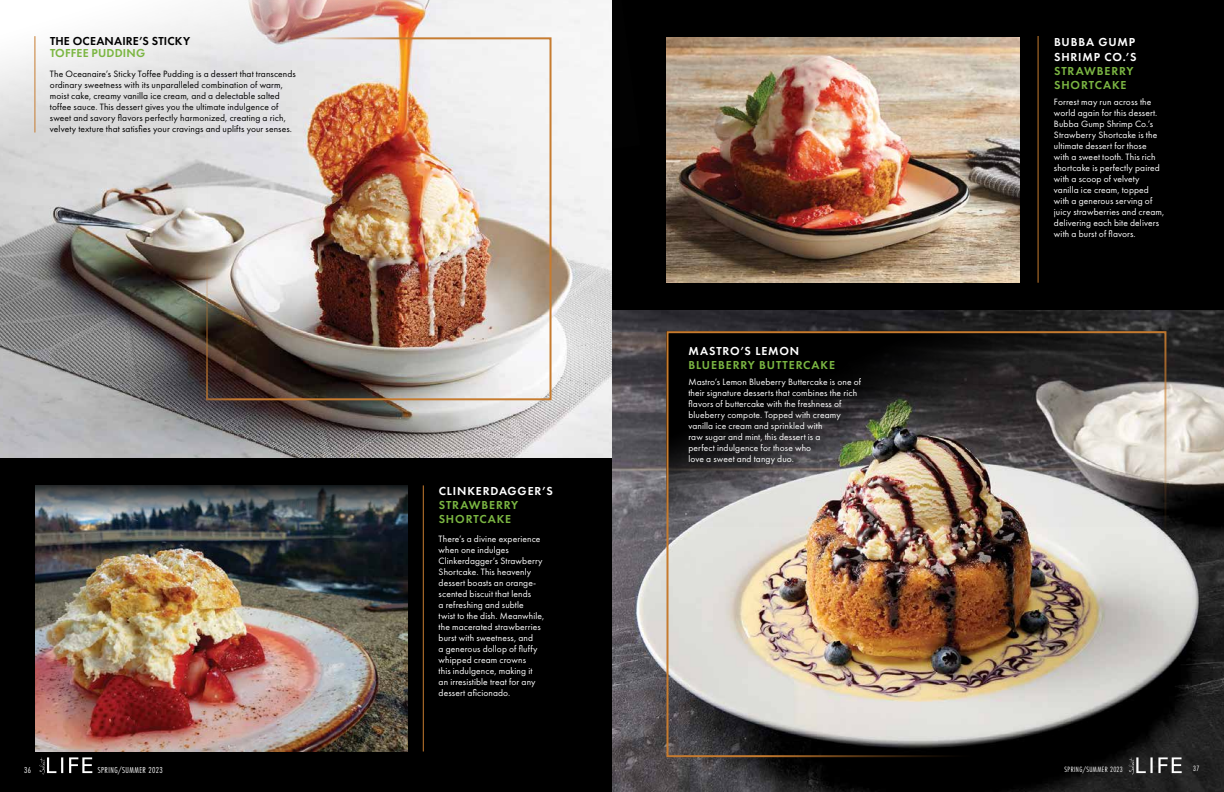
<style>
.page{position:relative;width:1224px;height:792px;background:#fff}
.page>*{position:absolute;margin:0;border:0;box-sizing:border-box;transform-origin:0 0}
.t1{font:600 12px/14.4px "Futura PT";letter-spacing:.07em;color:#7bb642}
.t2{font:600 12px/14.4px "Futura PT";letter-spacing:.07em;color:#fff}
.t3{font:600 12px "Futura PT";letter-spacing:.015em;color:#000}
.t4{font:600 12px "Futura PT";letter-spacing:.015em;color:#7bb642}
.t5{font:9.5px/11px "Futura PT";letter-spacing:.01em;color:#fff}
.t6{font:9.5px/11px "Futura PT";letter-spacing:.01em;color:#000}
.t7{font:9px "Futura PT Cond";letter-spacing:.05em;color:#fff}
.t8{font:8px "Futura PT Cond";letter-spacing:.055em;color:#fff}
</style>
<div class="page">
<div style="left:0;top:0;width:630px;height:792px;background:#000"></div>
<img style="left:0;top:241px;width:594px;height:217px">
<hr style="left:423px;top:485px;width:1px;height:267px;background:#c67b2f">
<img style="left:35px;top:569px;width:373px;height:182px">
<img style="left:35px;top:485px;width:373px;height:84px">
<img style="left:0;top:0;width:594px;height:241px">
<hr style="left:34px;top:36px;width:1px;height:97px;background:#c67b2f">
<div style="left:594px;top:0;width:630px;height:792px;background:#000"></div>
<img style="left:594px;top:241px;width:18px;height:217px">
<div style="left:594px;top:0;width:18px;height:241px;background:#f5f5f5"></div>
<img style="left:612px;top:311px;width:612px;height:481px">
<hr style="left:1038px;top:36px;width:1px;height:247px;background:#c67b2f">
<img style="left:669px;top:334px;width:494px;height:193px">
<img style="left:666px;top:37px;width:353px;height:246px">
<div style="left:666px;top:331px;width:500px;height:426px;border:2px solid #c67b2f"></div>
<div style="left:688px;top:346px;width:192px;height:137px;background:#000;opacity:.75"></div>
<svg style="left:1129px;top:757px;width:53px;height:17px"></svg>
<svg style="left:39px;top:757px;width:53px;height:17px"></svg>
<p class="t3" style="left:50px;top:33px;width:142px">THE OCEANAIRE’S STICKY</p>
<p class="t4" style="left:50px;top:45px;width:97px">TOFFEE PUDDING</p>
<p class="t6" style="left:50px;top:68px;width:247px">The Oceanaire’s Sticky Toffee Pudding is a dessert that transcends ordinary sweetness with its unparalleled combination of warm, moist cake, creamy vanilla ice cream, and a delectable salted toffee sauce. This dessert gives you the ultimate indulgence of sweet and savory flavors perfectly harmonized, creating a rich, velvety texture that satisfies your cravings and uplifts your senses.</p>
<p class="t2" style="left:439px;top:483px;width:116px">CLINKERDAGGER’S</p>
<p class="t1" style="left:439px;top:498px;width:81px">STRAWBERRY<br>SHORTCAKE</p>
<p class="t5" style="left:439px;top:533px;width:107px">There’s a divine experience when one indulges<br>Clinkerdagger’s Strawberry<br>Shortcake. This heavenly dessert boasts an orange&shy;scented biscuit that lends<br>a refreshing and subtle<br>twist to the dish. Meanwhile, the macerated strawberries burst with sweetness, and<br>a generous dollop of fluffy whipped cream crowns<br>this indulgence, making it an irresistible treat for any dessert aficionado.</p>
<p class="t2" style="left:688px;top:344px;width:112px">MASTRO’S LEMON</p>
<p class="t1" style="left:688px;top:358px;width:148px">BLUEBERRY BUTTERCAKE</p>
<p class="t5" style="left:688px;top:376px;width:174px">Mastro’s Lemon Blueberry Buttercake is one of their signature desserts that combines the rich flavors of buttercake with the freshness of blueberry compote. Topped with creamy vanilla ice cream and sprinkled with<br>raw sugar and mint, this dessert is a<br>perfect indulgence for those who<br>love a sweet and tangy duo.</p>
<p class="t2" style="left:1054px;top:35px;width:84px">BUBBA GUMP<br>SHRIMP CO.’S</p>
<p class="t1" style="left:1054px;top:64px;width:81px">STRAWBERRY<br>SHORTCAKE</p>
<p class="t5" style="left:1054px;top:96px;width:112px">Forrest may run across the world again for this dessert.<br>Bubba Gump Shrimp Co.’s<br>Strawberry Shortcake is the ultimate dessert for those with a sweet tooth. This rich shortcake is perfectly paired with a scoop of velvety vanilla ice cream, topped with a generous serving of juicy strawberries and cream, delivering each bite delivers with a burst of flavors.</p>
<p class="t7" style="left:24px;top:764px;width:8px">36</p>
<p class="t7" style="left:98px;top:764px;width:66px">SPRING/SUMMER 2023</p>
<p class="t8" style="left:1065px;top:765px;width:60px">SPRING/SUMMER 2023</p>
<p class="t8" style="left:1193px;top:764px;width:8px">37</p>
</div>
